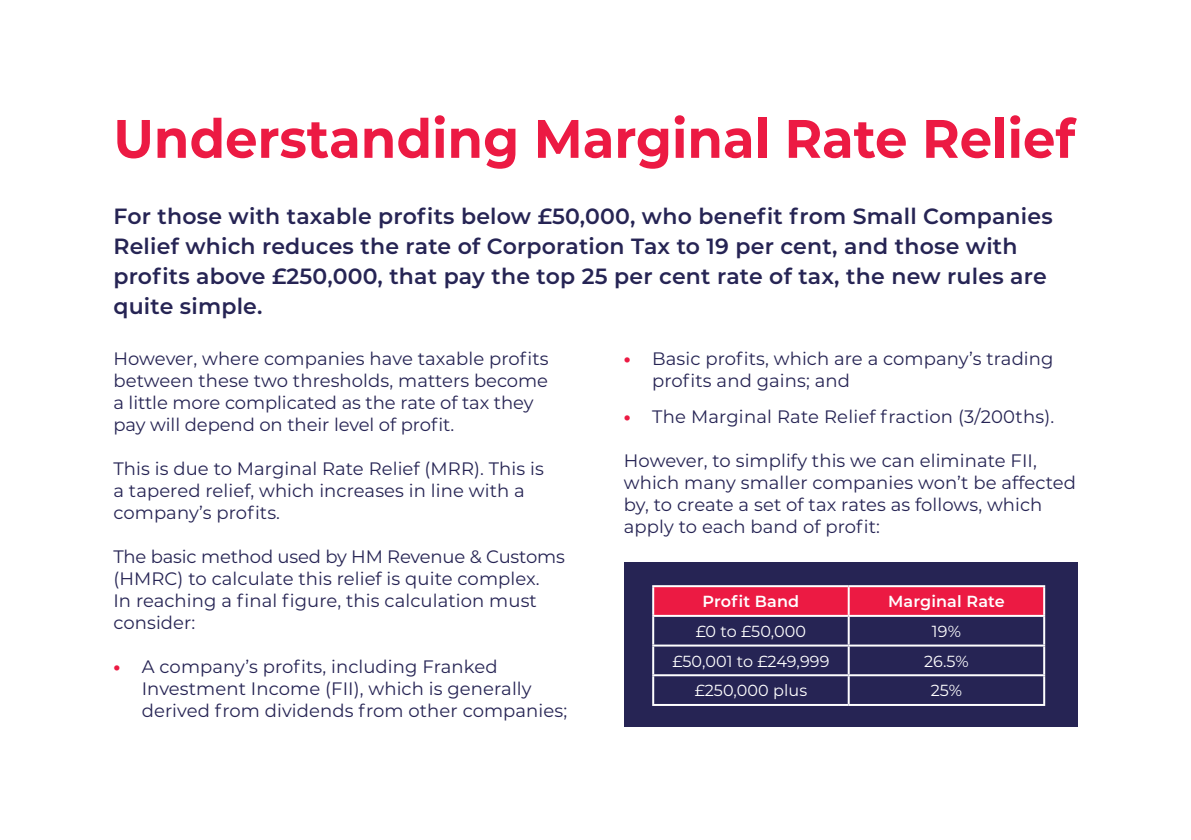
<style>
.page{position:relative;width:1191px;height:840px;background:#fff}
.page>*{position:absolute;margin:0;border:0;box-sizing:border-box;transform-origin:0 0}
.t1{font:700 54px "Montserrat";color:#ec1a43;scale:.95 1}
.t2{font:600 22px/30px "Montserrat";letter-spacing:.01em;color:#262454}
.t3{font:18px/22px "Montserrat";letter-spacing:.005em;color:#262454}
.t4{font:16px "Montserrat";letter-spacing:.005em;color:#fff}
.t5{font:600 16px "Montserrat";letter-spacing:.01em;color:#fff}
.s1{font-weight:800;color:#ec1a43}
</style>
<div class="page">
<div style="left:624px;top:561px;width:453px;height:165px;background:#262454"></div>
<svg style="left:654px;top:587px;width:389px;height:116px"></svg>
<hr style="left:652px;top:585px;width:196px;height:2px;background:#fff">
<hr style="left:652px;top:587px;width:2px;height:27px;background:#fff">
<hr style="left:848px;top:585px;width:197px;height:2px;background:#fff">
<hr style="left:847px;top:587px;width:2px;height:27px;background:#fff">
<hr style="left:1043px;top:587px;width:2px;height:27px;background:#fff">
<hr style="left:652px;top:614px;width:196px;height:2px;background:#fff">
<hr style="left:652px;top:616px;width:2px;height:28px;background:#fff">
<hr style="left:848px;top:614px;width:197px;height:2px;background:#fff">
<hr style="left:847px;top:616px;width:2px;height:28px;background:#fff">
<hr style="left:1043px;top:616px;width:2px;height:28px;background:#fff">
<hr style="left:652px;top:644px;width:196px;height:2px;background:#fff">
<hr style="left:652px;top:646px;width:2px;height:28px;background:#fff">
<hr style="left:848px;top:644px;width:197px;height:2px;background:#fff">
<hr style="left:847px;top:646px;width:2px;height:28px;background:#fff">
<hr style="left:1043px;top:646px;width:2px;height:28px;background:#fff">
<hr style="left:652px;top:674px;width:196px;height:2px;background:#fff">
<hr style="left:652px;top:676px;width:2px;height:27px;background:#fff">
<hr style="left:848px;top:674px;width:197px;height:2px;background:#fff">
<hr style="left:847px;top:676px;width:2px;height:27px;background:#fff">
<hr style="left:1043px;top:676px;width:2px;height:27px;background:#fff">
<hr style="left:652px;top:703px;width:196px;height:2px;background:#fff">
<hr style="left:848px;top:703px;width:197px;height:2px;background:#fff">
<h1 class="t1" style="left:113px;top:100px;width:1014px">Understanding Marginal Rate Relief</h1>
<p class="t2" style="left:113px;top:200px;width:940px">For those with taxable profits below £50,000, who benefit from Small Companies Relief which reduces the rate of Corporation Tax to 19 per cent, and those with profits above £250,000, that pay the top 25 per cent rate of tax, the new rules are quite simple.</p>
<p class="t3" style="left:113px;top:346px;width:437px">However, where companies have taxable profits between these two thresholds, matters become a little more complicated as the rate of tax they pay will depend on their level of profit.</p>
<p class="t3" style="left:113px;top:456px;width:432px">This is due to Marginal Rate Relief (MRR). This is a tapered relief, which increases in line with a company’s profits.</p>
<p class="t3" style="left:113px;top:544px;width:453px">The basic method used by HM Revenue &amp; Customs (HMRC) to calculate this relief is quite complex.<br>In reaching a final figure, this calculation must consider:</p>
<p class="t3" style="left:142px;top:654px;width:427px;text-indent:-28px"><span class="s1">•</span> A company’s profits, including Franked<br>Investment Income (FII), which is generally derived from dividends from other companies;</p>
<p class="t3" style="left:652px;top:346px;width:403px;text-indent:-28px"><span class="s1">•</span> Basic profits, which are a company’s trading profits and gains; and</p>
<p class="t3" style="left:624px;top:404px;width:432px"><span class="s1">•</span> The Marginal Rate Relief fraction (3/200ths).</p>
<p class="t3" style="left:624px;top:448px;width:453px">However, to simplify this we can eliminate FII, which many smaller companies won’t be affected by, to create a set of tax rates as follows, which apply to each band of profit:</p>
<p class="t5" style="left:702px;top:590px;width:98px">Profit Band</p>
<p class="t5" style="left:888px;top:590px;width:118px">Marginal Rate</p>
<p class="t4" style="left:696px;top:620px;width:112px">£0 to £50,000</p>
<p class="t4" style="left:932px;top:620px;width:30px">19%</p>
<p class="t4" style="left:672px;top:649px;width:159px">£50,001 to £249,999</p>
<p class="t4" style="left:924px;top:649px;width:46px">26.5%</p>
<p class="t4" style="left:694px;top:679px;width:114px">£250,000 plus</p>
<p class="t4" style="left:930px;top:679px;width:33px">25%</p>
</div>
